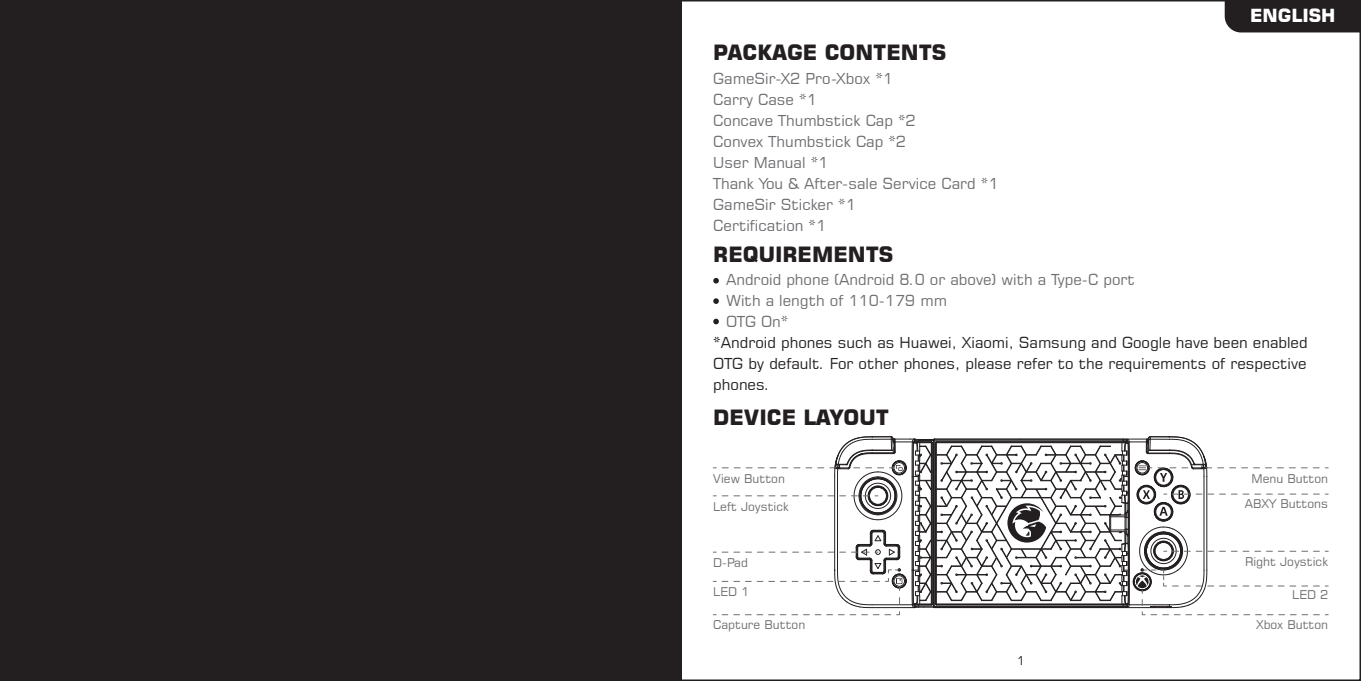
<style>
.page{position:relative;width:1361px;height:681px;background:#fff}
.page>*{position:absolute;margin:0;border:0;box-sizing:border-box;transform-origin:0 0}
.t1{font:700 21px "Square 721 BT";color:#231f20}
.t2{font:700 18px "Square 721 BT";color:#fff}
.t3{font:15px/21px "Square 721 BT";color:#6d6e71}
.t4{font:15px/21px "Square 721 BT";color:#231f20;text-align:justify}
.t5{font:12px/24.3px "Square 721 BT";color:#6d6e71;text-align:center}
.t6{font:12px "Square 721 BT";color:#231f20}
</style>
<div class="page">
<svg style="left:713px;top:277px;width:606px;height:403px"></svg>
<div style="left:1224px;top:0;width:137px;height:32px;background:#231f20"></div>
<div style="left:0;top:0;width:680px;height:680px;background:#231f20"></div>
<h1 class="t1" style="left:713px;top:44px;width:235px">PACKAGE CONTENTS</h1>
<p class="t3" style="left:713px;top:69px;width:287px">GameSir-X2 Pro-Xbox *1<br>Carry Case *1<br>Concave Thumbstick Cap *2<br>Convex Thumbstick Cap *2<br>User Manual *1<br>Thank You &amp; After-sale Service Card *1<br>GameSir Sticker *1<br>Certification *1</p>
<h1 class="t1" style="left:713px;top:245px;width:182px">REQUIREMENTS</h1>
<p class="t3" style="left:726px;top:270px;width:410px">Android phone (Android 8.0 or above) with a Type-C port<br>With a length of 110-179 mm<br>OTG On*</p>
<p class="t2" style="left:1250px;top:8px;width:87px">ENGLISH</p>
<p class="t4" style="left:713px;top:333px;width:596px">*Android phones such as Huawei, Xiaomi, Samsung and Google have been enabled OTG by default. For other phones, please refer to the requirements of respective phones.</p>
<h1 class="t1" style="left:713px;top:409px;width:177px">DEVICE LAYOUT</h1>
<p class="t5" style="left:713px;top:467px;width:73px">View Button</p>
<p class="t5" style="left:1244px;top:467px;width:85px">Menu Button<br>ABXY Buttons</p>
<p class="t5" style="left:713px;top:495px;width:77px">Left Joystick</p>
<p class="t5" style="left:713px;top:551px;width:36px">D-Pad</p>
<p class="t5" style="left:713px;top:580px;width:37px">LED 1</p>
<p class="t5" style="left:713px;top:614px;width:93px">Capture Button</p>
<p class="t6" style="left:1016px;top:655px;width:10px">1</p>
<p class="t5" style="left:1245px;top:550px;width:85px">Right Joystick</p>
<p class="t5" style="left:1292px;top:583px;width:37px">LED 2</p>
<p class="t5" style="left:1256px;top:614px;width:74px">Xbox Button</p>
</div>
